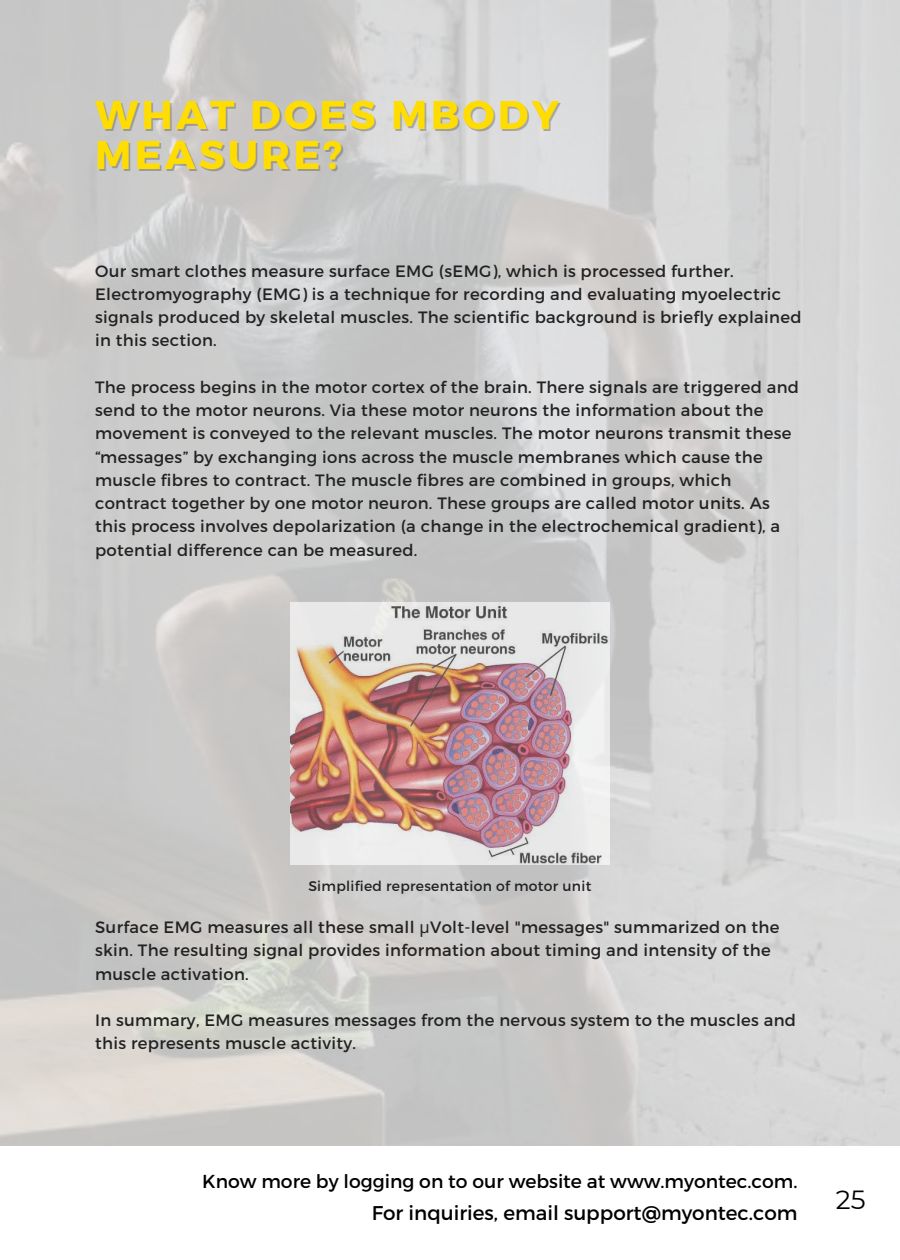
<style>
.page{position:relative;width:900px;height:1260px;background:#fff}
.page>*{position:absolute;margin:0;border:0;box-sizing:border-box;transform-origin:0 0}
.t1{font:700 40px/39.5px "Montserrat";letter-spacing:.08em;color:#fd0}
.t2{font:26.25px "Montserrat";color:#000}
.t3{font:20px "Montserrat";color:#000}
.t4{font:18.75px "Montserrat";color:#000}
.t5{font:16.5px/23.2px "Montserrat";letter-spacing:.02em;color:#222}
.t6{font:14px "Montserrat";letter-spacing:.02em;color:#222}
.s1{font-family:"Noto Sans"}
</style>
<div class="page">
<img style="left:0;top:0;width:900px;height:1146px">
<img style="left:291px;top:602px;width:318px;height:263px">
<h1 class="t1" style="left:95px;top:93px;width:465px">WHAT DOES MBODY<br>MEASURE?</h1>
<p class="t5" style="left:95px;top:258px;width:708px">Our smart clothes measure surface EMG (sEMG), which is processed further.<br>Electromyography (EMG) is a technique for recording and evaluating myoelectric signals produced by skeletal muscles. The scientific background is briefly explained in this section.</p>
<p class="t5" style="left:95px;top:375px;width:706px">The process begins in the motor cortex of the brain. There signals are triggered and send to the motor neurons. Via these motor neurons the information about the movement is conveyed to the relevant muscles. The motor neurons transmit these “messages” by exchanging ions across the muscle membranes which cause the muscle fibres to contract. The muscle fibres are combined in groups, which contract together by one motor neuron. These groups are called motor units. As this process involves depolarization (a change in the electrochemical gradient), a potential difference can be measured.</p>
<p class="t6" style="left:308px;top:877px;width:285px">Simplified representation of motor unit</p>
<p class="t5" style="left:95px;top:915px;width:686px">Surface EMG measures all these small <span class="s1">μ</span>Volt-level "messages" summarized on the skin. The resulting signal provides information about timing and intensity of the muscle activation.</p>
<p class="t5" style="left:95px;top:1008px;width:703px">In summary, EMG measures messages from the nervous system to the muscles and this represents muscle activity.</p>
<p class="t4" style="left:202px;top:1169px;width:597px">Know more by logging on to our website at www.myontec.com.</p>
<p class="t3" style="left:372px;top:1200px;width:427px">For inquiries, email support@myontec.com</p>
<h2 class="t2" style="left:836px;top:1184px;width:31px">25</h2>
</div>
